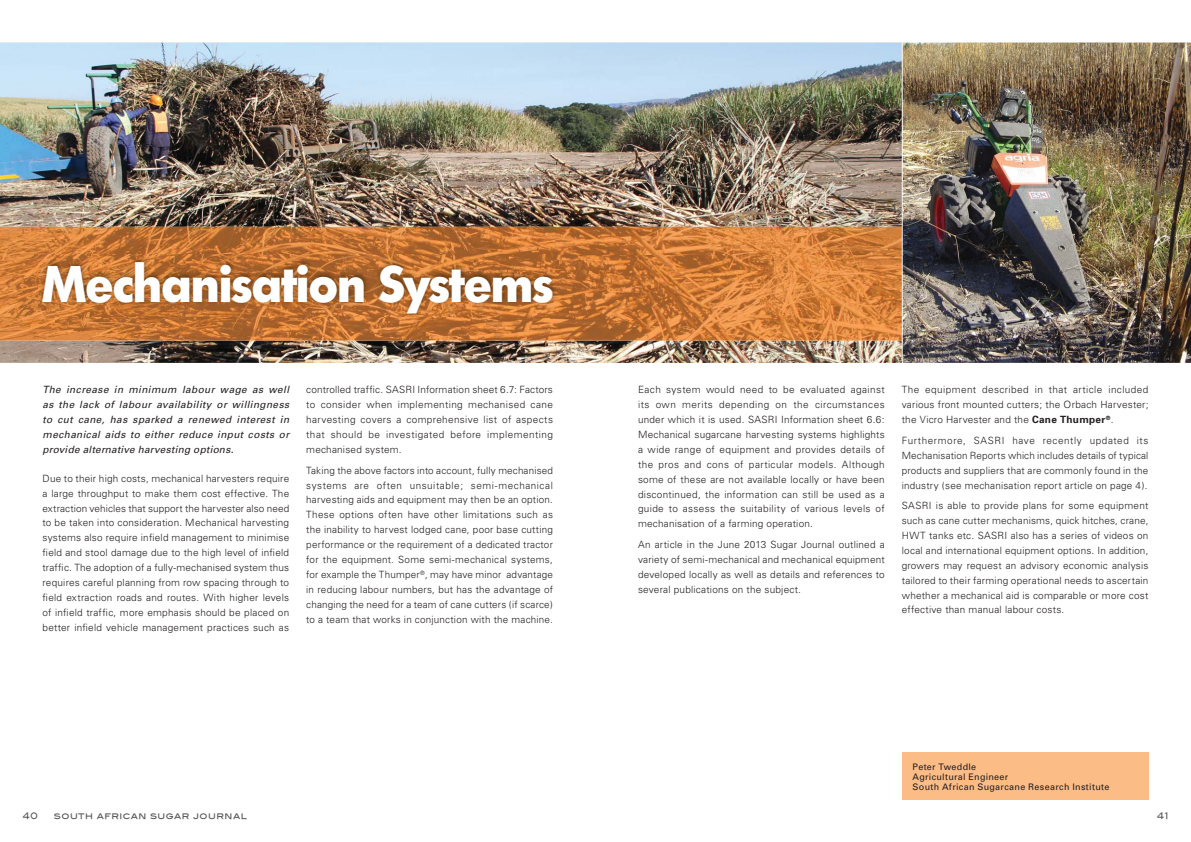
<style>
.page{position:relative;width:1191px;height:842px;background:#fff}
.page>*{position:absolute;margin:0;border:0;box-sizing:border-box;transform-origin:0 0}
.t1{font:800 50px "Limerick";letter-spacing:-.01em;color:#fff;scale:.96 1}
.t2{font:300 10px/14.9px "Univers";letter-spacing:.02em;color:#231f20;text-align:justify}
.t3{font:italic 10px/14.9px "Univers";letter-spacing:.025em;color:#231f20;text-align:justify}
.t4{font:9px/10px "Univers";letter-spacing:.035em;color:#231f20}
.t5{font:9px "Blair Md ITCTT Medium";letter-spacing:.06em;color:#58595b;scale:.95 1}
.s1{font-weight:700}
</style>
<div class="page">
<div style="left:901px;top:752px;width:247px;height:47px;background:#fcbc86"></div>
<img style="left:900px;top:42px;width:291px;height:321px">
<img style="left:0;top:43px;width:901px;height:320px">
<img style="left:0;top:227px;width:56px;height:114px">
<img style="left:56px;top:227px;width:845px;height:28px">
<img style="left:549px;top:255px;width:352px;height:86px">
<img style="left:56px;top:316px;width:493px;height:25px">
<img style="left:38px;top:255px;width:520px;height:61px">
<h1 class="t1" style="left:42px;top:261px;width:533px">Mechanisation Systems</h1>
<p class="t3" style="left:43px;top:383px;width:248px">The increase in minimum labour wage as well as the lack of labour availability or willingness to cut cane, has sparked a renewed interest in mechanical aids to either reduce input costs or provide alternative harvesting options.</p>
<p class="t2" style="left:43px;top:472px;width:248px">Due to their high costs, mechanical harvesters require a large throughput to make them cost effective. The extraction vehicles that support the harvester also need to be taken into consideration. Mechanical harvesting systems also require infield management to minimise field and stool damage due to the high level of infield traffic. The adoption of a fully-mechanised system thus requires careful planning from row spacing through to field extraction roads and routes. With higher levels of infield traffic, more emphasis should be placed on better infield vehicle management practices such as</p>
<p class="t2" style="left:306px;top:383px;width:248px">controlled traffic. SASRI Information sheet 6.7: Factors to consider when implementing mechanised cane harvesting covers a comprehensive list of aspects that should be investigated before implementing mechanised system.</p>
<p class="t2" style="left:306px;top:464px;width:248px">Taking the above factors into account, fully mechanised systems are often unsuitable; semi-mechanical harvesting aids and equipment may then be an option.<br>These options often have other limitations such as the inability to harvest lodged cane, poor base cutting performance or the requirement of a dedicated tractor for the equipment. Some semi-mechanical systems, for example the Thumper<sup>®</sup>, may have minor advantage in reducing labour numbers, but has the advantage of changing the need for a team of cane cutters (if scarce) to a team that works in conjunction with the machine.</p>
<p class="t2" style="left:638px;top:383px;width:248px">Each system would need to be evaluated against its own merits depending on the circumstances under which it is used. SASRI Information sheet 6.6:<br>Mechanical sugarcane harvesting systems highlights a wide range of equipment and provides details of the pros and cons of particular models. Although some of these are not available locally or have been discontinued, the information can still be used as a guide to assess the suitability of various levels of mechanisation of a farming operation.</p>
<p class="t2" style="left:638px;top:538px;width:248px">An article in the June 2013 Sugar Journal outlined a variety of semi-mechanical and mechanical equipment developed locally as well as details and references to several publications on the subject.</p>
<p class="t2" style="left:901px;top:383px;width:248px">The equipment described in that article included various front mounted cutters; the Orbach Harvester; the Vicro Harvester and the <span class="s1">Cane Thumper</span><sup>®</sup>.</p>
<p class="t2" style="left:901px;top:434px;width:248px">Furthermore, SASRI have recently updated its Mechanisation Reports which includes details of typical products and suppliers that are commonly found in the industry (see mechanisation report article on page 4).</p>
<p class="t2" style="left:901px;top:499px;width:248px">SASRI is able to provide plans for some equipment such as cane cutter mechanisms, quick hitches, crane, HWT tanks etc. SASRI also has a series of videos on local and international equipment options. In addition, growers may request an advisory economic analysis tailored to their farming operational needs to ascertain whether a mechanical aid is comparable or more cost effective than manual labour costs.</p>
<p class="t4" style="left:912px;top:763px;width:198px">Peter Tweddle<br>Agricultural Engineer<br>South African Sugarcane Research Institute</p>
<p class="t5" style="left:23px;top:811px;width:18px">40</p>
<p class="t5" style="left:54px;top:811px;width:205px">SOUTH AFRICAN SUGAR JOURNAL</p>
<p class="t5" style="left:1157px;top:811px;width:13px">41</p>
</div>
